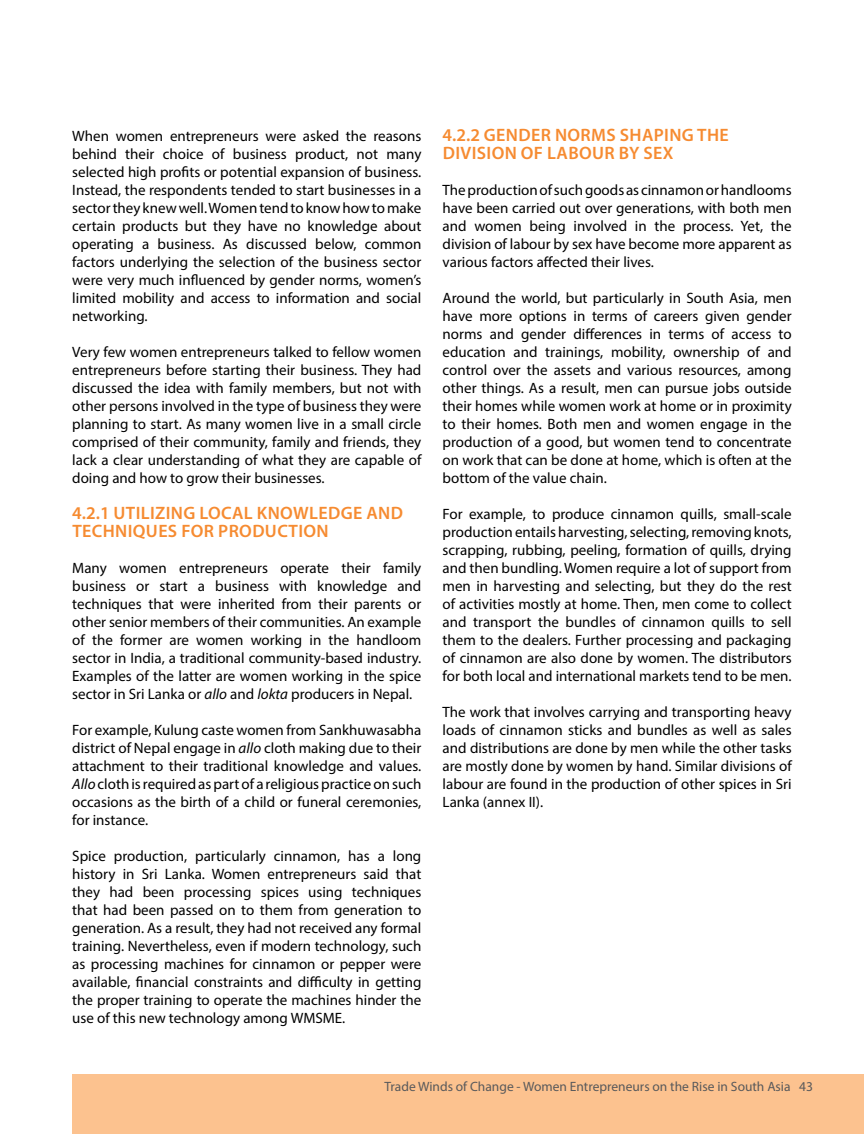
<style>
.page{position:relative;width:864px;height:1134px;background:#fff}
.page>*{position:absolute;margin:0;border:0;box-sizing:border-box;transform-origin:0 0}
.t1{font:600 18px "Myriad Pro";letter-spacing:.02em;color:#f68b31}
.t2{font:15px/18px "Myriad Pro";color:#000;text-align:justify}
.t3{font:13.5px "Myriad Pro";color:#58595b}
.s1{font-style:italic}
</style>
<div class="page">
<div style="left:72px;top:1074px;width:792px;height:60px;background:#fcc28f"></div>
<p class="t2" style="left:72px;top:127px;width:351px">When women entrepreneurs were asked the reasons behind their choice of business product, not many selected high profits or potential expansion of business.<br>Instead, the respondents tended to start businesses in a sector they knew well. Women tend to know how to make certain products but they have no knowledge about operating a business. As discussed below, common factors underlying the selection of the business sector were very much influenced by gender norms, women’s limited mobility and access to information and social networking.</p>
<p class="t2" style="left:72px;top:343px;width:351px">Very few women entrepreneurs talked to fellow women entrepreneurs before starting their business. They had discussed the idea with family members, but not with other persons involved in the type of business they were planning to start. As many women live in a small circle comprised of their community, family and friends, they lack a clear understanding of what they are capable of doing and how to grow their businesses.</p>
<p class="t1" style="left:72px;top:502px;width:104px">4.2.1 UTILIZING</p>
<p class="t1" style="left:200px;top:502px;width:12px">LOCAL</p>
<p class="t1" style="left:257px;top:502px;width:13px">KNOWLEDGE</p>
<p class="t1" style="left:366px;top:502px;width:13px">AND</p>
<p class="t1" style="left:72px;top:520px;width:11px">TECHNI</p>
<p class="t1" style="left:133px;top:520px;width:24px">QUES</p>
<p class="t1" style="left:181px;top:520px;width:12px">FOR</p>
<p class="t1" style="left:218px;top:520px;width:12px">PRODUCTION</p>
<p class="t2" style="left:72px;top:559px;width:351px">Many women entrepreneurs operate their family business or start a business with knowledge and techniques that were inherited from their parents or other senior members of their communities. An example of the former are women working in the handloom sector in India, a traditional community-based industry.<br>Examples of the latter are women working in the spice sector in Sri Lanka or <span class="s1">allo</span> and <span class="s1">lokta</span> producers in Nepal.</p>
<p class="t2" style="left:72px;top:721px;width:351px">For example, Kulung caste women from Sankhuwasabha district of Nepal engage in <span class="s1">allo</span> cloth making due to their attachment to their traditional knowledge and values.<br><span class="s1">Allo</span> cloth is required as part of a religious practice on such occasions as the birth of a child or funeral ceremonies, for instance.</p>
<p class="t2" style="left:72px;top:847px;width:351px">Spice production, particularly cinnamon, has a long history in Sri Lanka. Women entrepreneurs said that they had been processing spices using techniques that had been passed on to them from generation to generation. As a result, they had not received any formal training. Nevertheless, even if modern technology, such as processing machines for cinnamon or pepper were available, financial constraints and difficulty in getting the proper training to operate the machines hinder the use of this new technology among WMSME.</p>
<p class="t1" style="left:443px;top:124px;width:66px">4.2.2 GENDER</p>
<p class="t1" style="left:555px;top:124px;width:13px">NORMS</p>
<p class="t1" style="left:620px;top:124px;width:12px">SHAPING</p>
<p class="t1" style="left:697px;top:124px;width:12px">THE</p>
<p class="t1" style="left:443px;top:142px;width:10px">DIVISION</p>
<p class="t1" style="left:521px;top:142px;width:39px">OF LABOUR</p>
<p class="t1" style="left:619px;top:142px;width:56px">BY SEX</p>
<p class="t2" style="left:443px;top:181px;width:351px">The production of such goods as cinnamon or handlooms have been carried out over generations, with both men and women being involved in the process. Yet, the division of labour by sex have become more apparent as various factors affected their lives.</p>
<p class="t2" style="left:443px;top:289px;width:351px">Around the world, but particularly in South Asia, men have more options in terms of careers given gender norms and gender differences in terms of access to education and trainings, mobility, ownership of and control over the assets and various resources, among other things. As a result, men can pursue jobs outside their homes while women work at home or in proximity to their homes. Both men and women engage in the production of a good, but women tend to concentrate on work that can be done at home, which is often at the bottom of the value chain.</p>
<p class="t2" style="left:443px;top:505px;width:351px">For example, to produce cinnamon quills, small-scale production entails harvesting, selecting, removing knots, scrapping, rubbing, peeling, formation of quills, drying and then bundling. Women require a lot of support from men in harvesting and selecting, but they do the rest of activities mostly at home. Then, men come to collect and transport the bundles of cinnamon quills to sell them to the dealers. Further processing and packaging of cinnamon are also done by women. The distributors for both local and international markets tend to be men.</p>
<p class="t2" style="left:443px;top:703px;width:351px">The work that involves carrying and transporting heavy loads of cinnamon sticks and bundles as well as sales and distributions are done by men while the other tasks are mostly done by women by hand. Similar divisions of labour are found in the production of other spices in Sri Lanka (annex II).</p>
<p class="t3" style="left:385px;top:1079px;width:430px">Trade Winds of Change - Women Entrepreneurs on the Rise in South Asia 43</p>
</div>
